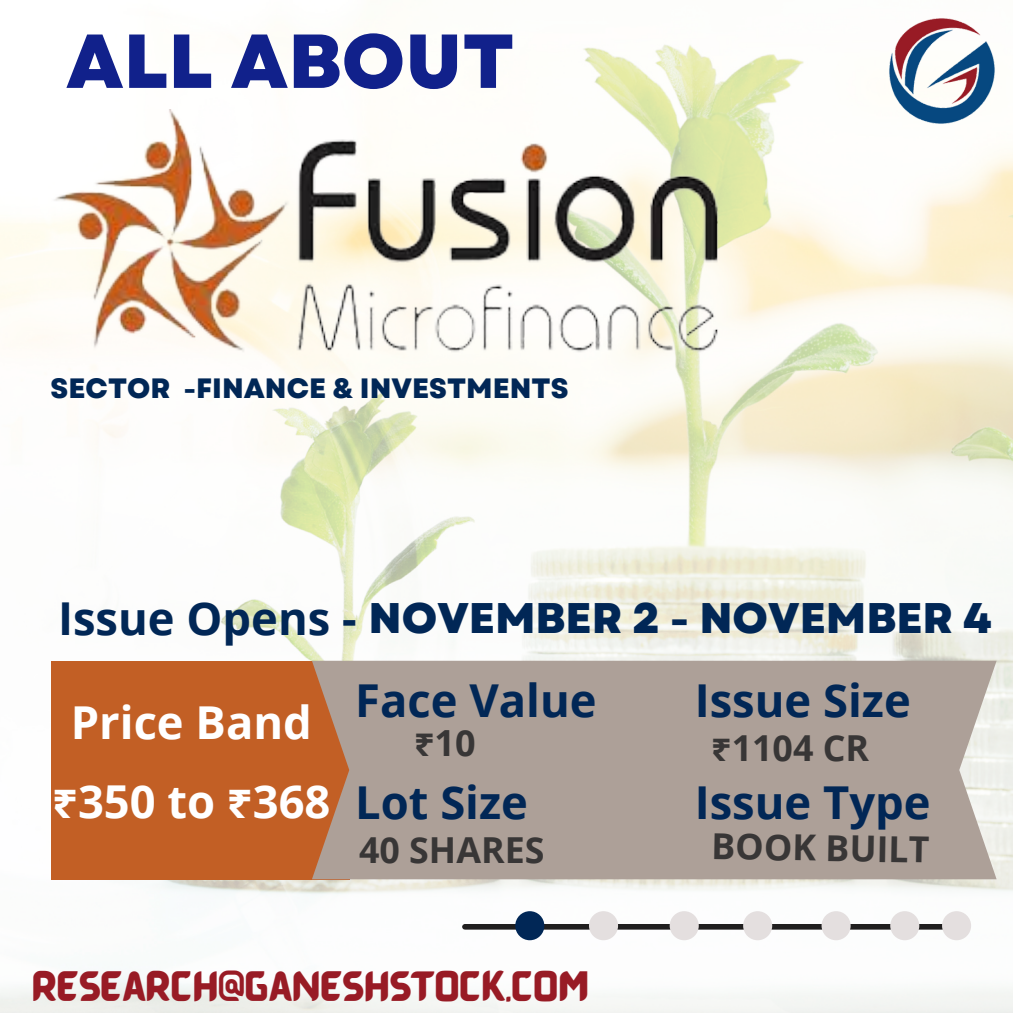
<style>
.page{position:relative;width:1013px;height:1013px;background:#fff}
.page>*{position:absolute;margin:0;border:0;box-sizing:border-box;transform-origin:0 0}
.t1{font:800 76.25px "Garet";color:#11218b}
.t2{font:700 45.38px "Open Sans";color:#012756}
.t3{font:700 45.38px/79.2px "Open Sans";color:#fff;text-align:center}
.t4{font:800 42.75px "Garet";color:#012756}
.t5{font:700 36px "Open Sans";color:#383636}
.t6{font:700 35.75px "Open Sans";color:#383636}
.t7{font:31.5px "BARABARA Regular";color:#981b25}
.t8{font:800 28px "Garet";color:#012756}
.s1{font-family:"Open Sans";font-weight:700;font-size:45.38px}
.s2{font-family:"Noto Sans Gurmukhi"}
</style>
<div class="page">
<img style="left:0;top:44px;width:1012px;height:968px">
<img style="left:887px;top:16px;width:109px;height:110px;border-radius:50%">
<div style="left:465px;top:924px;width:477px;height:5px;background:#201f1f"></div>
<div style="left:669px;top:911px;width:29px;height:29px;background:#e4dfdf;border-radius:50%"></div>
<div style="left:589px;top:911px;width:29px;height:29px;background:#e4dfdf;border-radius:50%"></div>
<div style="left:515px;top:911px;width:29px;height:29px;background:#012756;border-radius:50%"></div>
<div style="left:743px;top:911px;width:29px;height:29px;background:#e4dfdf;border-radius:50%"></div>
<div style="left:821px;top:911px;width:29px;height:29px;background:#e4dfdf;border-radius:50%"></div>
<div style="left:890px;top:911px;width:29px;height:29px;background:#e4dfdf;border-radius:50%"></div>
<div style="left:51px;top:660px;width:298px;height:219px;background:#c25f25"></div>
<div style="left:312px;top:660px;width:684px;height:219px;background:#ada098"></div>
<div style="left:942px;top:911px;width:29px;height:29px;background:#e4dfdf;border-radius:50%"></div>
<img style="left:45px;top:110px;width:688px;height:243px">
<h1 class="t1" style="left:66px;top:6px;width:450px">ALL ABOUT</h1>
<p class="t8" style="left:51px;top:368px;width:519px">SECTOR -FINANCE &amp; INVESTMENTS</p>
<p class="t4" style="left:58px;top:587px;width:935px"><span class="s1">Issue Opens -</span> NOVEMBER 2 - NOVEMBER 4</p>
<p class="t3" style="left:52px;top:681px;width:280px">Price Band <span class="s2">₹</span>350 to <span class="s2">₹</span>368</p>
<p class="t2" style="left:355px;top:668px;width:243px">Face Value</p>
<p class="t5" style="left:414px;top:717px;width:63px"><span class="s2">₹</span>10</p>
<p class="t2" style="left:355px;top:770px;width:174px">Lot Size</p>
<p class="t6" style="left:359px;top:824px;width:187px">40 SHARES</p>
<p class="t7" style="left:32px;top:964px;width:558px">RESEARCH@GANESHSTOCK.COM</p>
<p class="t2" style="left:694px;top:668px;width:218px">Issue Size</p>
<p class="t6" style="left:711px;top:723px;width:159px"><span class="s2">₹</span>1104 CR</p>
<p class="t2" style="left:694px;top:770px;width:237px">Issue Type</p>
<p class="t6" style="left:712px;top:820px;width:219px;rotate:1deg">BOOK BUILT</p>
</div>
